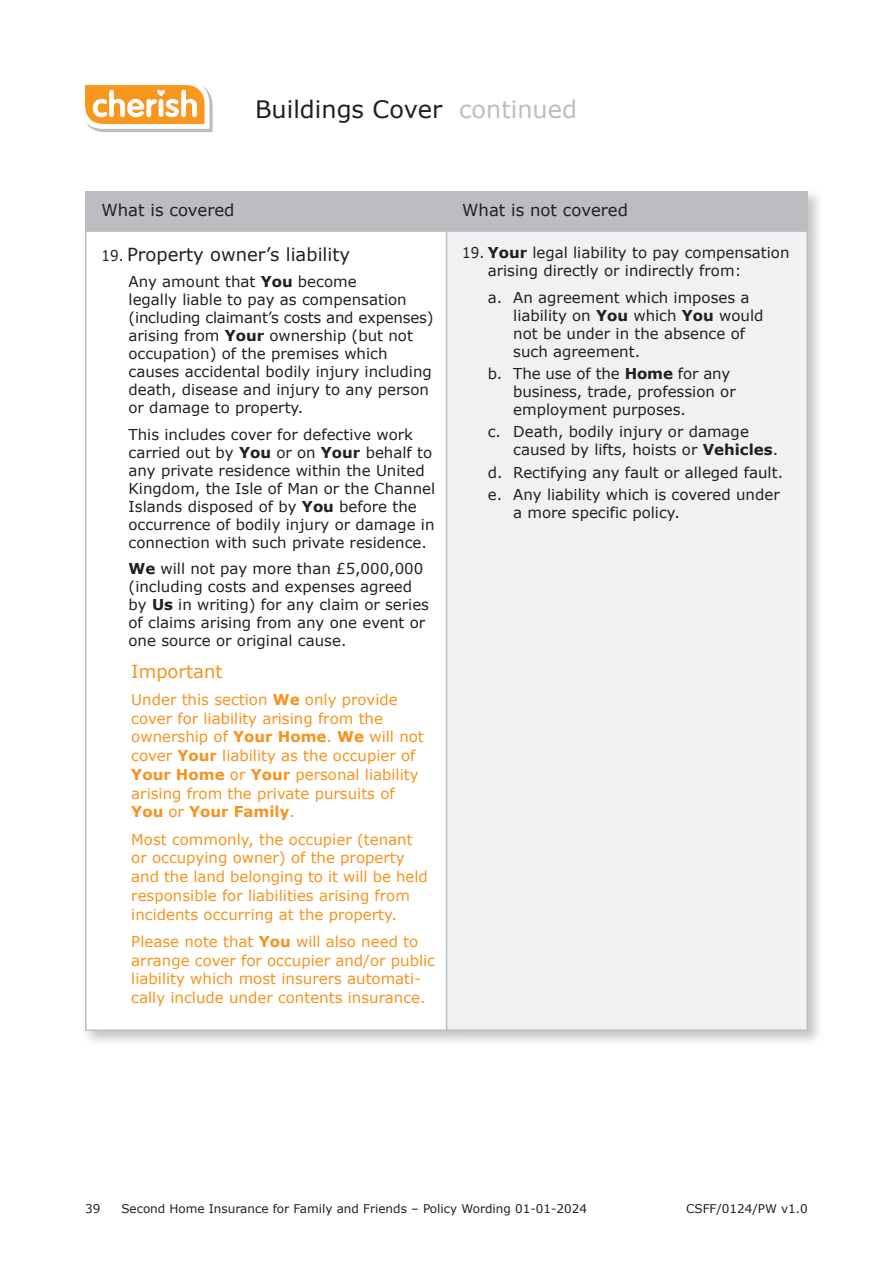
<style>
.page{position:relative;width:893px;height:1263px;background:#fff}
.page>*{position:absolute;margin:0;border:0;box-sizing:border-box;transform-origin:0 0}
.t1{font:24px "Verdana";color:#231f20}
.t2{font:18px "Verdana";color:#231f20}
.t3{font:18px "Verdana";color:#f7931d}
.t4{font:16.5px "Verdana";color:#231f20}
.t5{font:15px/18px "Verdana";color:#231f20}
.t6{font:15px/18.8px "Verdana";color:#f7931d}
.t7{font:15px/18px "Verdana";color:#231f20;scale:.9 1}
.t8{font:12px "Verdana";color:#231f20}
.s1{color:#bcbdc0}
.s2{font-size:15px}
.s3{font-weight:700}
</style>
<div class="page">
<svg style="left:85px;top:85px;width:128px;height:47px"></svg>
<div style="left:85px;top:191px;width:361px;height:40px;background:#bcbdc0"></div>
<div style="left:446px;top:191px;width:362px;height:40px;background:#bcbdc0"></div>
<div style="left:446px;top:231px;width:362px;height:800px;background:#f0f1f2"></div>
<hr style="left:85px;top:191px;width:2px;height:840px;background:#bcbdc0">
<hr style="left:446px;top:191px;width:1px;height:840px;background:#bcbdc0">
<hr style="left:806px;top:191px;width:2px;height:840px;background:#bcbdc0">
<hr style="left:85px;top:230px;width:723px;height:2px;background:#bcbdc0">
<hr style="left:85px;top:1029px;width:723px;height:2px;background:#bcbdc0">
<h1 class="t1" style="left:255px;top:94px;width:323px">Buildings Cover <span class="s1">continued</span></h1>
<p class="t4" style="left:102px;top:200px;width:134px">What is covered</p>
<p class="t4" style="left:462px;top:200px;width:167px">What is not covered</p>
<p class="t2" style="left:102px;top:242px;width:250px"><span class="s2">19.</span> Property owner’s liability</p>
<p class="t5" style="left:129px;top:272px;width:307px">Any amount that <span class="s3">You</span> become<br>legally liable to pay as compensation (including claimant’s costs and expenses) arising from <span class="s3">Your</span> ownership (but not occupation) of the premises which causes accidental bodily injury including death, disease and injury to any person or damage to property.</p>
<p class="t5" style="left:129px;top:425px;width:308px">This includes cover for defective work carried out by <span class="s3">You</span> or on <span class="s3">Your</span> behalf to any private residence within the United Kingdom, the Isle of Man or the Channel Islands disposed of by <span class="s3">You</span> before the occurrence of bodily injury or damage in connection with such private residence.</p>
<p class="t5" style="left:129px;top:559px;width:302px"><span class="s3">We</span> will not pay more than £5,000,000 (including costs and expenses agreed by <span class="s3">Us</span> in writing) for any claim or series of claims arising from any one event or one source or original cause.</p>
<p class="t3" style="left:131px;top:660px;width:93px">Important</p>
<p class="t6" style="left:131px;top:690px;width:294px">Under this section <span class="s3">We</span> only provide cover for liability arising from the ownership of <span class="s3">Your Home</span>. <span class="s3">We</span> will not cover <span class="s3">Your</span> liability as the occupier of <span class="s3">Your Home</span> or <span class="s3">Your</span> personal liability arising from the private pursuits of <span class="s3">You</span> or <span class="s3">Your Family</span>.</p>
<p class="t6" style="left:131px;top:829px;width:298px">Most commonly, the occupier (tenant or occupying owner) of the property and the land belonging to it will be held responsible for liabilities arising from incidents occurring at the property.</p>
<p class="t6" style="left:131px;top:932px;width:305px">Please note that <span class="s3">You</span> will also need to arrange cover for occupier and/or public liability which most insurers automati&shy;cally include under contents insurance.</p>
<p class="t7" style="left:488px;top:243px;width:337px;text-indent:-26px">19. <span class="s3">Your</span> legal liability to pay compensation arising directly or indirectly from:</p>
<p class="t5" style="left:513px;top:288px;width:252px;text-indent:-26px">a. An agreement which imposes a liability on <span class="s3">You</span> which <span class="s3">You</span> would not be under in the absence of such agreement.</p>
<p class="t5" style="left:513px;top:364px;width:224px;text-indent:-26px">b. The use of the <span class="s3">Home</span> for any business, trade, profession or employment purposes.</p>
<p class="t5" style="left:513px;top:422px;width:266px;text-indent:-26px">c. Death, bodily injury or damage caused by lifts, hoists or <span class="s3">Vehicles</span>.</p>
<p class="t5" style="left:488px;top:460px;width:297px;line-height:22.2px">d. Rectifying any fault or alleged fault. e. Any liability which is covered under</p>
<p class="t5" style="left:513px;top:503px;width:168px">a more specific policy.</p>
<p class="t8" style="left:85px;top:1200px;width:17px">39</p>
<p class="t8" style="left:121px;top:1200px;width:467px">Second Home Insurance for Family and Friends – Policy Wording 01-01-2024</p>
<p class="t8" style="left:686px;top:1200px;width:123px">CSFF/0124/PW v1.0</p>
</div>
